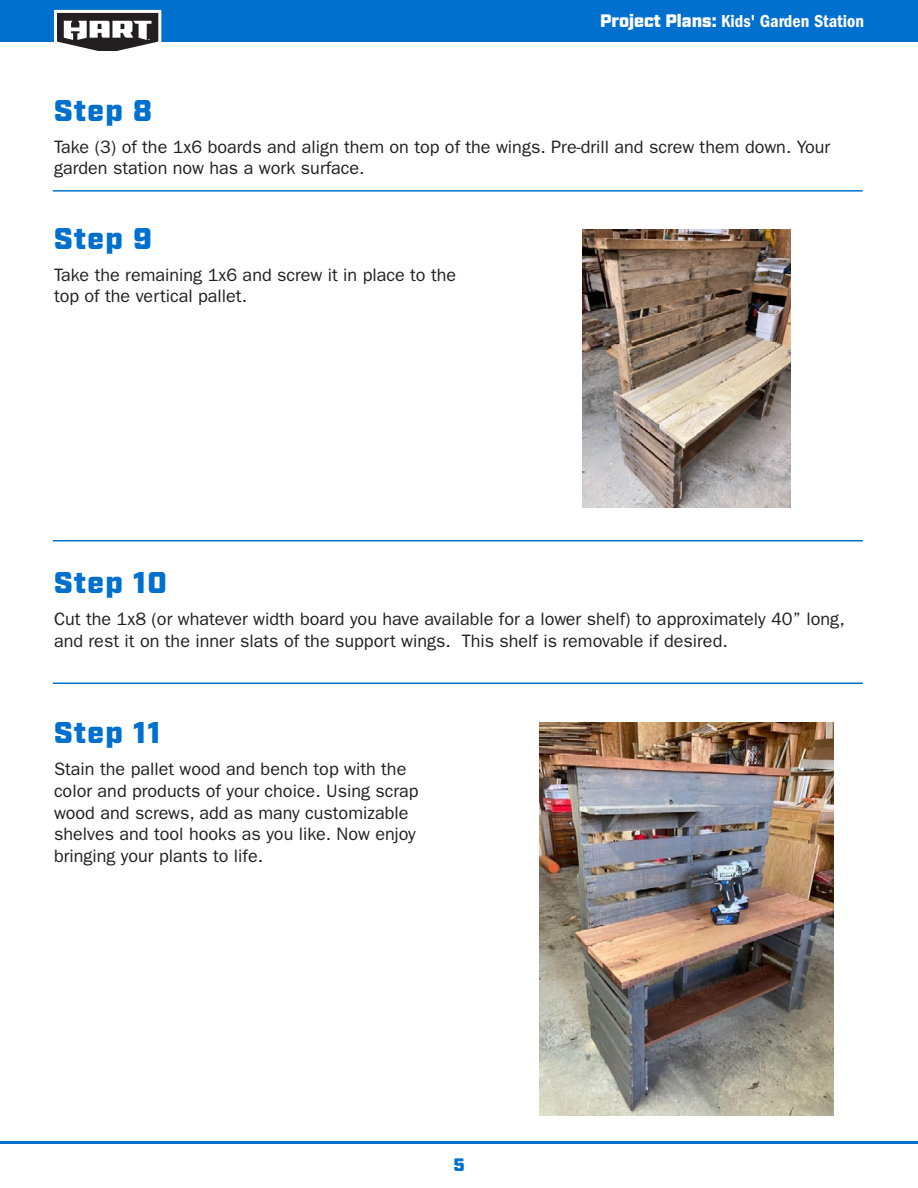
<style>
.page{position:relative;width:918px;height:1188px;background:#fff}
.page>*{position:absolute;margin:0;border:0;box-sizing:border-box;transform-origin:0 0}
.t1{font:900 30px "Industry";letter-spacing:.04em;color:#0070ce}
.t2{font:18px/21.6px "ITC Franklin Gothic Std";color:#231f20}
.t3{font:18px "Franklin Gothic LT Pro Cn Dm";color:#fff}
.t4{font:900 18px "Industry";color:#0070ce}
.s1{font-family:"Industry";font-weight:900}
</style>
<div class="page">
<div style="left:0;top:0;width:918px;height:41px;background:#0070ce"></div>
<hr style="left:0;top:1141px;width:918px;height:3px;background:#0070ce">
<svg style="left:52px;top:9px;width:111px;height:42px;background:#82858a"></svg>
<hr style="left:53px;top:190px;width:810px;height:2px;background:#0070ce">
<hr style="left:53px;top:540px;width:810px;height:2px;background:#0070ce">
<hr style="left:53px;top:682px;width:810px;height:2px;background:#0070ce">
<img style="left:582px;top:230px;width:208px;height:278px">
<img style="left:539px;top:723px;width:295px;height:393px">
<p class="t3" style="left:600px;top:11px;width:265px"><span class="s1">Project Plans:</span> Kids' Garden Station</p>
<h1 class="t1" style="left:54px;top:92px;width:100px">Step 8</h1>
<p class="t2" style="left:54px;top:136px;width:778px">Take (3) of the 1x6 boards and align them on top of the wings. Pre-drill and screw them down. Your garden station now has a work surface.</p>
<h1 class="t1" style="left:54px;top:220px;width:100px">Step 9</h1>
<p class="t2" style="left:54px;top:264px;width:404px">Take the remaining 1x6 and screw it in place to the top of the vertical pallet.</p>
<h1 class="t1" style="left:54px;top:565px;width:115px">Step 10</h1>
<p class="t2" style="left:54px;top:609px;width:792px">Cut the 1x8 (or whatever width board you have available for a lower shelf) to approximately 40” long, and rest it on the inner slats of the support wings. This shelf is removable if desired.</p>
<h1 class="t1" style="left:54px;top:715px;width:108px">Step 11</h1>
<p class="t2" style="left:54px;top:759px;width:366px">Stain the pallet wood and bench top with the color and products of your choice. Using scrap wood and screws, add as many customizable shelves and tool hooks as you like. Now enjoy bringing your plants to life.</p>
<p class="t4" style="left:453px;top:1154px;width:13px">5</p>
</div>
